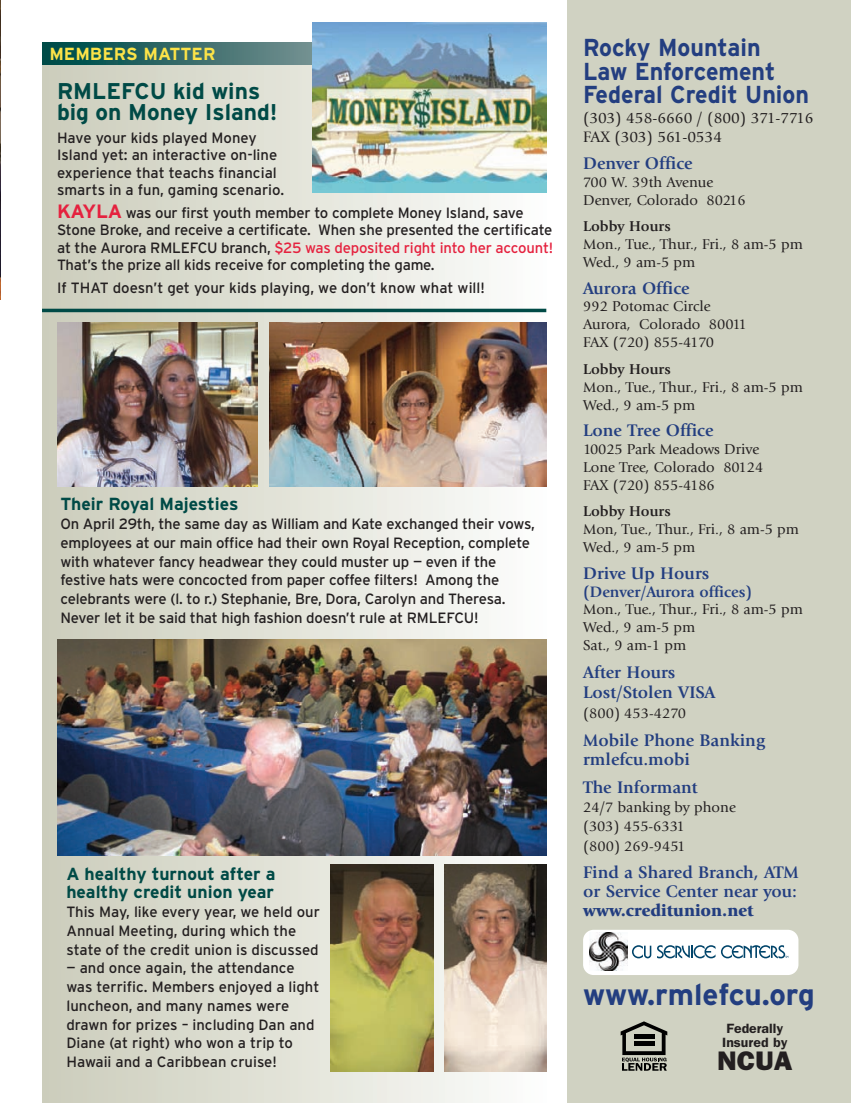
<style>
.page{position:relative;width:851px;height:1103px;background:#fff}
.page>*{position:absolute;margin:0;border:0;box-sizing:border-box;transform-origin:0 0}
.t1{font:700 29.75px "Interstate";color:#233e80}
.t2{font:800 26.95px "Franklin Gothic";color:#231f20;scale:1.04 1}
.t3{font:700 24.5px/23.3px "Interstate";color:#233e80;scale:.95 1}
.t4{font:700 22.75px/21px "Interstate";color:#004a46}
.t5{font:700 17.5px/19.6px "Giovanni";color:#233e80}
.t6{font:700 17.5px/18.7px "Interstate";color:#004a46}
.t7{font:900 17.5px "Giovanni";color:#233e80}
.t8{font:700 17.5px "Interstate";color:#fce348}
.t9{font:15.75px/19.8px "Giovanni";color:#231f20}
.t10{font:700 15.75px "Giovanni";color:#233e80}
.t11{font:14.88px/18.7px "Interstate";letter-spacing:-.015em;color:#231f20}
.t12{font:14.88px/17.8px "Giovanni";color:#231f20}
.t13{font:700 14.88px "Giovanni";color:#231f20}
.t14{font:600 13.47px/13.5px "Franklin Gothic";color:#231f20;text-align:center;scale:1.04 1}
.s1{font-weight:700;font-size:19.25px;color:#e5213e}
.s2{color:#e5213e}
</style>
<div class="page">
<div style="left:42px;top:42px;width:504px;height:1060px;background:linear-gradient(to right,#cbccba,#f9fbf9)"></div>
<div style="left:567px;top:0;width:283px;height:1102px;background:#d0d2c2"></div>
<img style="left:0;top:0;width:1px;height:299px">
<svg style="left:42px;top:42px;width:271px;height:23px;background:#346b6a"></svg>
<svg style="left:620px;top:1021px;width:47px;height:49px"></svg>
<div style="left:583px;top:929px;width:215px;height:46px;background:#fff;border-radius:10px"></div>
<img style="left:589px;top:933px;width:38px;height:37px">
<svg style="left:632px;top:945px;width:19px;height:13px"></svg>
<svg style="left:657px;top:945px;width:58px;height:13px"></svg>
<svg style="left:721px;top:945px;width:67px;height:13px"></svg>
<hr style="left:42px;top:309px;width:504px;height:3px;background:#004a46">
<img style="left:313px;top:22px;width:233px;height:170px">
<img style="left:270px;top:323px;width:276px;height:164px">
<img style="left:57px;top:323px;width:201px;height:164px">
<img style="left:58px;top:639px;width:488px;height:216px">
<img style="left:331px;top:864px;width:102px;height:207px">
<img style="left:444px;top:864px;width:102px;height:207px">
<p class="t8" style="left:49px;top:43px;width:168px">MEMBERS MATTER</p>
<h3 class="t4" style="left:57px;top:80px;width:222px">RMLEFCU kid wins big on Money Island!</h3>
<p class="t11" style="left:57px;top:129px;width:229px;line-height:17.5px">Have your kids played Money<br>Island yet: an interactive on-line experience that teachs financial smarts in a fun, gaming scenario.</p>
<p class="t11" style="left:57px;top:204px;width:497px;line-height:17.5px"><span class="s1">KAYLA</span> was our first youth member to complete Money Island, save Stone Broke, and receive a certificate. When she presented the certificate at the Aurora RMLEFCU branch, <span class="s2">$25 was deposited right into her account!<br></span>That’s the prize all kids receive for completing the game.</p>
<p class="t11" style="left:57px;top:278px;width:429px">If THAT doesn’t get your kids playing, we don’t know what will!</p>
<p class="t6" style="left:60px;top:495px;width:180px">Their Royal Majesties</p>
<p class="t11" style="left:60px;top:514px;width:476px">On April 29th, the same day as William and Kate exchanged their vows, employees at our main office had their own Royal Reception, complete with whatever fancy headwear they could muster up — even if the festive hats were concocted from paper coffee filters! Among the celebrants were (l. to r.) Stephanie, Bre, Dora, Carolyn and Theresa.<br>Never let it be said that high fashion doesn’t rule at RMLEFCU!</p>
<p class="t6" style="left:66px;top:864px;width:210px">A healthy turnout after a healthy credit union year</p>
<p class="t11" style="left:66px;top:902px;width:255px">This May, like every year, we held our<br>Annual Meeting, during which the state of the credit union is discussed</p>
<p class="t11" style="left:66px;top:958px;width:254px">— and once again, the attendance was terrific. Members enjoyed a light luncheon, and many names were drawn for prizes – including Dan and<br>Diane (at right) who won a trip to<br>Hawaii and a Caribbean cruise!</p>
<h3 class="t3" style="left:583px;top:36px;width:239px">Rocky Mountain<br>Law Enforcement<br>Federal Credit Union</h3>
<p class="t9" style="left:583px;top:109px;width:232px">(303) 458-6660 / (800) 371-7716<br>FAX (303) 561-0534</p>
<p class="t5" style="left:583px;top:155px;width:111px">Denver Office</p>
<p class="t12" style="left:583px;top:174px;width:164px">700 W. 39th Avenue<br>Denver, Colorado 80216</p>
<p class="t13" style="left:583px;top:220px;width:89px">Lobby Hours</p>
<p class="t12" style="left:583px;top:236px;width:221px">Mon., Tue., Thur., Fri., 8 am-5 pm<br>Wed., 9 am-5 pm</p>
<p class="t5" style="left:583px;top:279px;width:108px">Aurora Office</p>
<p class="t12" style="left:583px;top:299px;width:165px">992 Potomac Circle<br>Aurora, Colorado 80011<br>FAX (720) 855-4170</p>
<p class="t13" style="left:583px;top:363px;width:89px">Lobby Hours</p>
<p class="t12" style="left:583px;top:379px;width:221px">Mon., Tue., Thur., Fri., 8 am-5 pm<br>Wed., 9 am-5 pm</p>
<p class="t5" style="left:583px;top:422px;width:132px">Lone Tree Office</p>
<p class="t12" style="left:583px;top:441px;width:182px">10025 Park Meadows Drive<br>Lone Tree, Colorado 80124<br>FAX (720) 855-4186</p>
<p class="t13" style="left:583px;top:505px;width:89px">Lobby Hours</p>
<p class="t12" style="left:583px;top:521px;width:217px">Mon, Tue., Thur., Fri., 8 am-5 pm<br>Wed., 9 am-5 pm</p>
<p class="t5" style="left:583px;top:564px;width:128px">Drive Up Hours</p>
<p class="t10" style="left:583px;top:585px;width:171px">(Denver/Aurora offices)</p>
<p class="t12" style="left:583px;top:601px;width:221px">Mon., Tue., Thur., Fri., 8 am-5 pm<br>Wed., 9 am-5 pm<br>Sat., 9 am-1 pm</p>
<p class="t5" style="left:583px;top:664px;width:134px">After Hours<br>Lost/Stolen VISA</p>
<p class="t12" style="left:583px;top:705px;width:104px">(800) 453-4270</p>
<p class="t5" style="left:583px;top:731px;width:183px">Mobile Phone Banking rmlefcu.mobi</p>
<p class="t5" style="left:583px;top:778px;width:116px">The Informant</p>
<p class="t12" style="left:583px;top:798px;width:154px;line-height:19.2px">24/7 banking by phone (303) 455-6331<br>(800) 269-9451</p>
<p class="t5" style="left:583px;top:864px;width:217px;line-height:18.9px">Find a Shared Branch, ATM or Service Center near you:</p>
<p class="t7" style="left:583px;top:903px;width:172px">www.creditunion.net</p>
<h1 class="t1" style="left:583px;top:977px;width:233px">www.rmlefcu.org</h1>
<p class="t14" style="left:722px;top:1021px;width:64px">Federally<br>Insured by</p>
<h2 class="t2" style="left:717px;top:1044px;width:74px">NCUA</h2>
</div>
